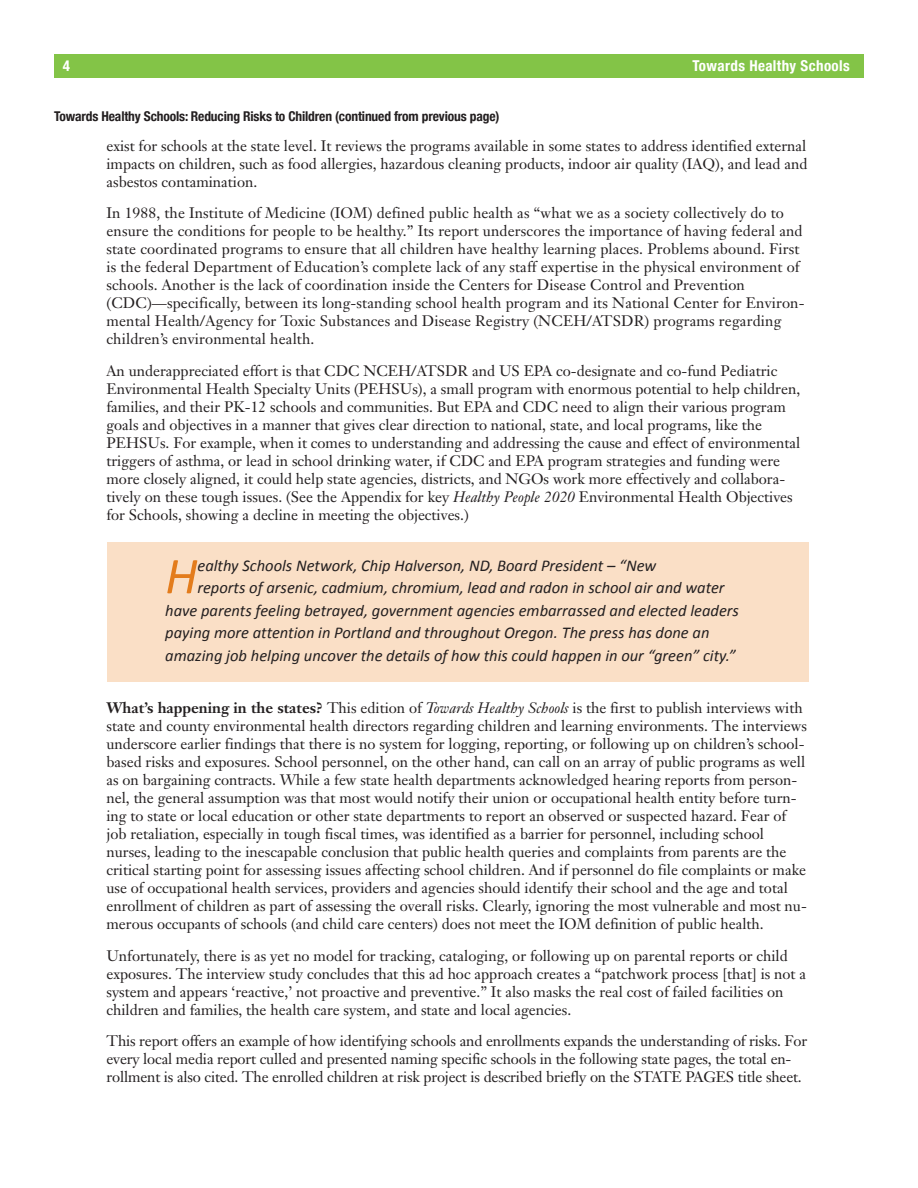
<style>
.page{position:relative;width:918px;height:1188px;background:#fff}
.page>*{position:absolute;margin:0;border:0;box-sizing:border-box;transform-origin:0 0}
.t1{font:italic 52.05px "Calibri";color:#e37c1c}
.t2{font:italic 16.5px "Calibri";color:#231f20}
.t3{font:15px/18px "Janson Text";color:#231f20}
.t4{font:700 condensed 15px "Helvetica Neue";letter-spacing:.025em;color:#fff}
.t5{font:700 condensed 13.5px "Helvetica Neue";letter-spacing:-.01em;color:#231f20}
.s1{font-style:italic}
.s2{font-weight:700}
</style>
<div class="page">
<div style="left:54px;top:54px;width:810px;height:23px;background:#83c447"></div>
<div style="left:107px;top:542px;width:702px;height:139px;background:#fadfc6"></div>
<p class="t4" style="left:63px;top:57px;width:9px">4</p>
<p class="t4" style="left:692px;top:57px;width:159px">Towards Healthy Schools</p>
<p class="t5" style="left:54px;top:108px;width:447px">Towards Healthy Schools: Reducing Risks to Children (continued from previous page)</p>
<p class="t3" style="left:106px;top:138px;width:702px;text-align:justify">exist for schools at the state level. It reviews the programs available in some states to address identified external impacts on children, such as food allergies, hazardous cleaning products, indoor air quality (IAQ), and lead and asbestos contamination.</p>
<p class="t3" style="left:106px;top:206px;width:700px">In 1988, the Institute of Medicine (IOM) defined public health as “what we as a society collectively do to ensure the conditions for people to be healthy.” Its report underscores the importance of having federal and state coordinated programs to ensure that all children have healthy learning places. Problems abound. First is the federal Department of Education’s complete lack of any staff expertise in the physical environment of schools. Another is the lack of coordination inside the Centers for Disease Control and Prevention (CDC)—specifically, between its long-standing school health program and its National Center for Environ&shy;mental Health/Agency for Toxic Substances and Disease Registry (NCEH/ATSDR) programs regarding children’s environmental health.</p>
<p class="t3" style="left:106px;top:363px;width:695px">An underappreciated effort is that CDC NCEH/ATSDR and US EPA co-designate and co-fund Pediatric Environmental Health Specialty Units (PEHSUs), a small program with enormous potential to help children, families, and their PK-12 schools and communities. But EPA and CDC need to align their various program goals and objectives in a manner that gives clear direction to national, state, and local programs, like the PEHSUs. For example, when it comes to understanding and addressing the cause and effect of environmental triggers of asthma, or lead in school drinking water, if CDC and EPA program strategies and funding were more closely aligned, it could help state agencies, districts, and NGOs work more effectively and collabora&shy;tively on these tough issues. (See the Appendix for key <span class="s1">Healthy People 2020</span> Environmental Health Objectives for Schools, showing a decline in meeting the objectives.)</p>
<h1 class="t1" style="left:165px;top:544px;width:34px">H</h1>
<p class="t2" style="left:197px;top:555px;width:460px">ealthy Schools Network, Chip Halverson, ND, Board President – “New</p>
<p class="t2" style="left:197px;top:578px;width:529px">reports of arsenic, cadmium, chromium, lead and radon in school air and water</p>
<p class="t2" style="left:165px;top:600px;width:575px">have parents feeling betrayed, government agencies embarrassed and elected leaders</p>
<p class="t2" style="left:165px;top:623px;width:546px">paying more attention in Portland and throughout Oregon. The press has done an</p>
<p class="t2" style="left:165px;top:645px;width:572px">amazing job helping uncover the details of how this could happen in our “green” city.”</p>
<p class="t3" style="left:106px;top:701px;width:702px"><span class="s2">What’s happening in the states?</span> This edition of <span class="s1">Towards Healthy Schools</span> is the first to publish interviews with state and county environmental health directors regarding children and learning environments. The interviews underscore earlier findings that there is no system for logging, reporting, or following up on children’s school&shy;based risks and exposures. School personnel, on the other hand, can call on an array of public programs as well as on bargaining contracts. While a few state health departments acknowledged hearing reports from person&shy;nel, the general assumption was that most would notify their union or occupational health entity before turn&shy;ing to state or local education or other state departments to report an observed or suspected hazard. Fear of job retaliation, especially in tough fiscal times, was identified as a barrier for personnel, including school nurses, leading to the inescapable conclusion that public health queries and complaints from parents are the critical starting point for assessing issues affecting school children. And if personnel do file complaints or make use of occupational health services, providers and agencies should identify their school and the age and total enrollment of children as part of assessing the overall risks. Clearly, ignoring the most vulnerable and most nu&shy;merous occupants of schools (and child care centers) does not meet the IOM definition of public health.</p>
<p class="t3" style="left:106px;top:948px;width:701px">Unfortunately, there is as yet no model for tracking, cataloging, or following up on parental reports or child exposures. The interview study concludes that this ad hoc approach creates a “patchwork process [that] is not a system and appears ‘reactive,’ not proactive and preventive.” It also masks the real cost of failed facilities on children and families, the health care system, and state and local agencies.</p>
<p class="t3" style="left:106px;top:1034px;width:702px">This report offers an example of how identifying schools and enrollments expands the understanding of risks. For every local media report culled and presented naming specific schools in the following state pages, the total en&shy;rollment is also cited. The enrolled children at risk project is described briefly on the STATE PAGES title sheet.</p>
</div>
